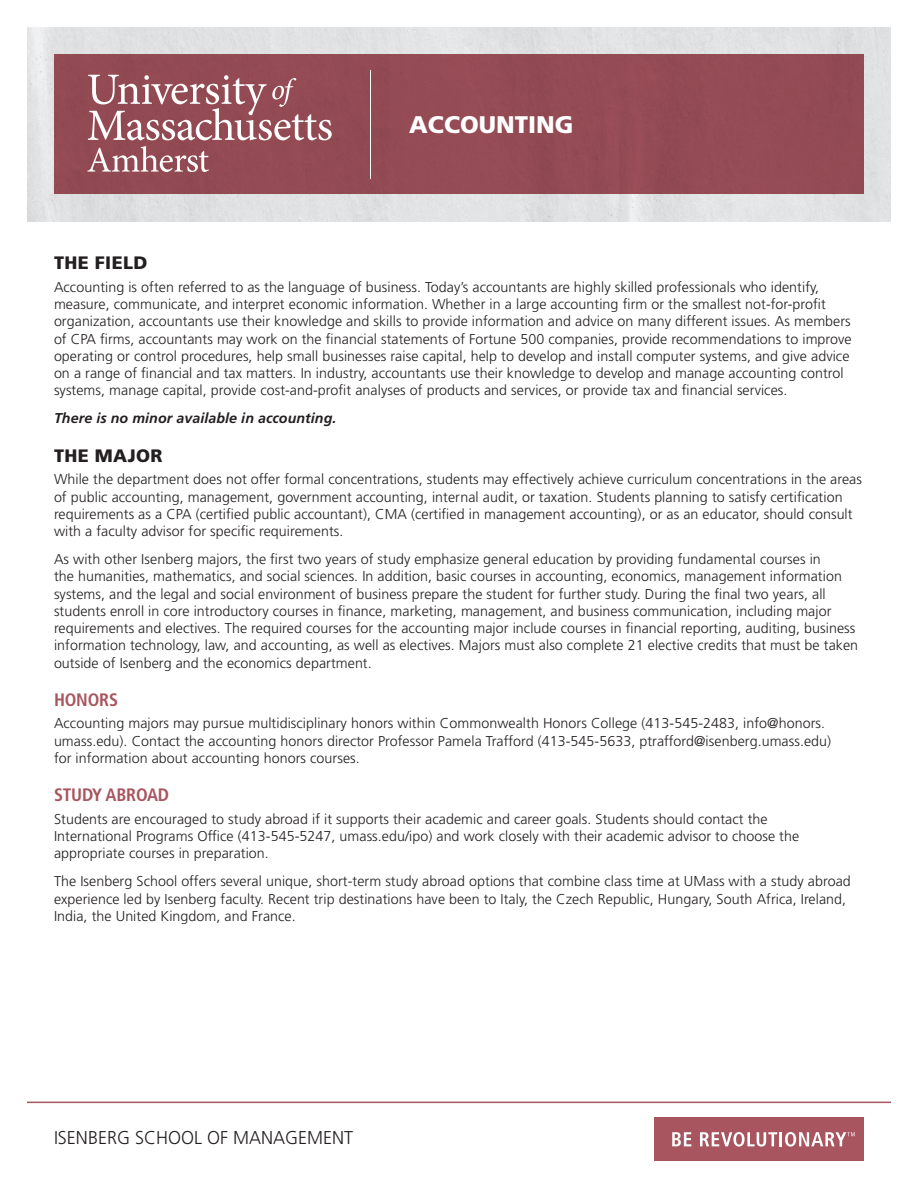
<style>
.page{position:relative;width:918px;height:1188px;background:#fff}
.page>*{position:absolute;margin:0;border:0;box-sizing:border-box;transform-origin:0 0}
.t1{font:900 24px "Frutiger LT Std";color:#fff}
.t2{font:300 18.6px "Frutiger LT Std";color:#231f20}
.t3{font:700 condensed 18px "Frutiger";letter-spacing:-.01em;color:#a8555f}
.t4{font:900 18px "Frutiger LT Std";letter-spacing:.02em;color:#231f20}
.t5{font:300 14.25px/17.2px "Frutiger LT Std";letter-spacing:.005em;color:#231f20}
.t6{font:italic 700 14.25px "Frutiger LT Std";letter-spacing:.005em;color:#231f20}
</style>
<div class="page">
<hr style="left:27px;top:1102px;width:864px;height:1px;background:#a8555f">
<div style="left:27px;top:27px;width:864px;height:195px;background:#e1e2e3"></div>
<div style="left:54px;top:54px;width:810px;height:140px;background:#944b54"></div>
<svg style="left:88px;top:75px;width:244px;height:65px"></svg>
<svg style="left:87px;top:146px;width:122px;height:26px"></svg>
<hr style="left:370px;top:70px;width:1px;height:109px;background:#fff">
<div style="left:654px;top:1117px;width:210px;height:44px;background:#a8555f"></div>
<svg style="left:672px;top:1132px;width:19px;height:14px"></svg>
<svg style="left:700px;top:1132px;width:155px;height:15px"></svg>
<h1 class="t1" style="left:409px;top:110px;width:166px">ACCOUNTING</h1>
<p class="t4" style="left:54px;top:252px;width:95px">THE FIELD</p>
<p class="t5" style="left:54px;top:279px;width:799px">Accounting is often referred to as the language of business. Today’s accountants are highly skilled professionals who identify, measure, communicate, and interpret economic information. Whether in a large accounting firm or the smallest not-for-profit organization, accountants use their knowledge and skills to provide information and advice on many different issues. As members of CPA firms, accountants may work on the financial statements of Fortune 500 companies, provide recommendations to improve operating or control procedures, help small businesses raise capital, help to develop and install computer systems, and give advice on a range of financial and tax matters. In industry, accountants use their knowledge to develop and manage accounting control systems, manage capital, provide cost-and-profit analyses of products and services, or provide tax and financial services.</p>
<p class="t6" style="left:54px;top:410px;width:284px">There is no minor available in accounting.</p>
<p class="t4" style="left:54px;top:444px;width:110px">THE MAJOR</p>
<p class="t5" style="left:54px;top:471px;width:810px">While the department does not offer formal concentrations, students may effectively achieve curriculum concentrations in the areas of public accounting, management, government accounting, internal audit, or taxation. Students planning to satisfy certification requirements as a CPA (certified public accountant), CMA (certified in management accounting), or as an educator, should consult with a faculty advisor for specific requirements.</p>
<p class="t5" style="left:54px;top:551px;width:806px">As with other Isenberg majors, the first two years of study emphasize general education by providing fundamental courses in<br>the humanities, mathematics, and social sciences. In addition, basic courses in accounting, economics, management information systems, and the legal and social environment of business prepare the student for further study. During the final two years, all students enroll in core introductory courses in finance, marketing, management, and business communication, including major requirements and electives. The required courses for the accounting major include courses in financial reporting, auditing, business information technology, law, and accounting, as well as electives. Majors must also complete 21 elective credits that must be taken outside of Isenberg and the economics department.</p>
<p class="t3" style="left:54px;top:689px;width:66px">HONORS</p>
<p class="t5" style="left:54px;top:715px;width:779px">Accounting majors may pursue multidisciplinary honors within Commonwealth Honors College (413-545-2483, info@honors. umass.edu). Contact the accounting honors director Professor Pamela Trafford (413-545-5633, ptrafford@isenberg.umass.edu) for information about accounting honors courses.</p>
<p class="t3" style="left:54px;top:784px;width:117px">STUDY ABROAD</p>
<p class="t5" style="left:54px;top:811px;width:747px">Students are encouraged to study abroad if it supports their academic and career goals. Students should contact the<br>International Programs Office (413-545-5247, umass.edu/ipo) and work closely with their academic advisor to choose the appropriate courses in preparation.</p>
<p class="t5" style="left:54px;top:873px;width:798px">The Isenberg School offers several unique, short-term study abroad options that combine class time at UMass with a study abroad experience led by Isenberg faculty. Recent trip destinations have been to Italy, the Czech Republic, Hungary, South Africa, Ireland,<br>India, the United Kingdom, and France.</p>
<h2 class="t2" style="left:54px;top:1127px;width:301px">ISENBERG SCHOOL OF MANAGEMENT</h2>
</div>
